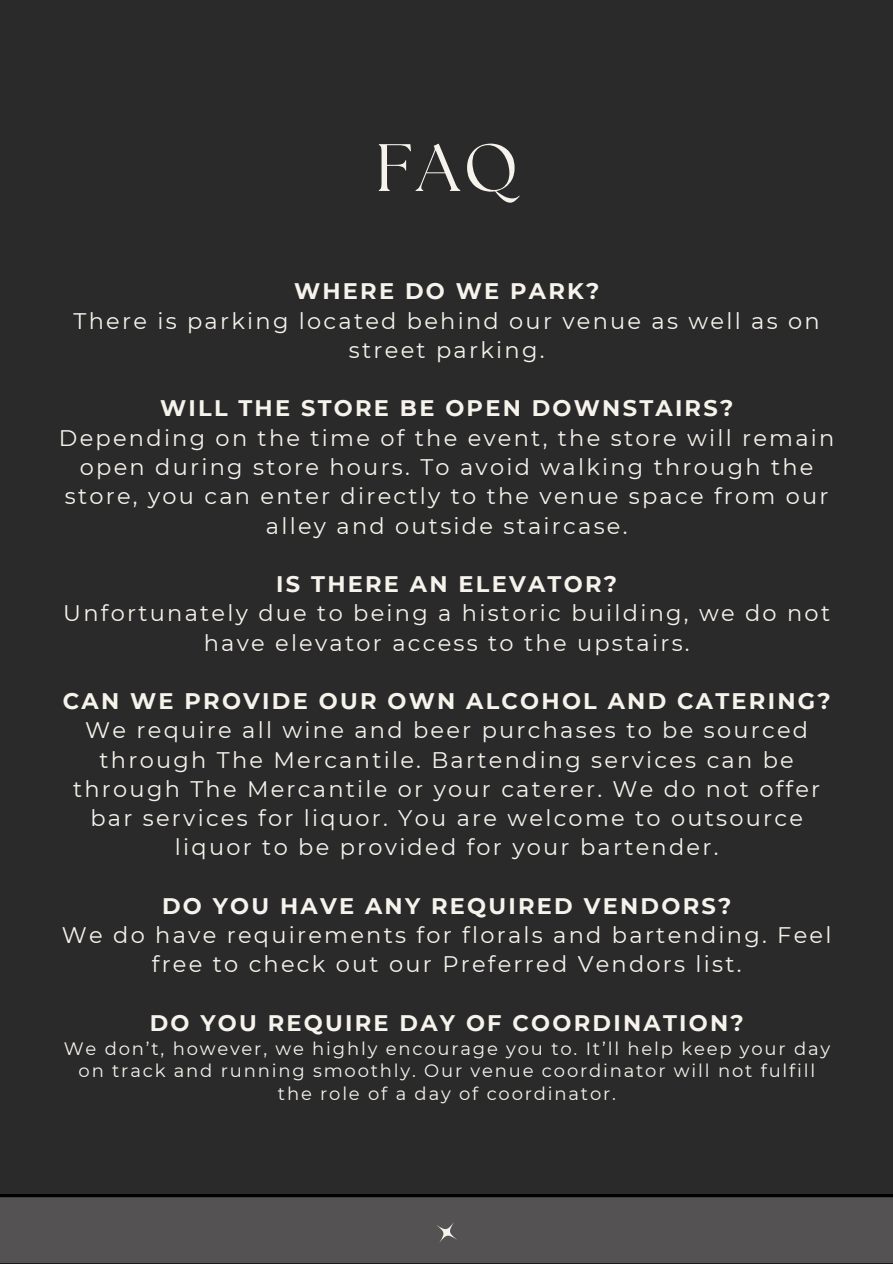
<style>
.page{position:relative;width:893px;height:1264px;background:#fff}
.page>*{position:absolute;margin:0;border:0;box-sizing:border-box;transform-origin:0 0}
.t1{font:66.9px "The Seasons";color:#f6f3ec}
.t2{font:22.5px/29.2px "Montserrat";letter-spacing:.1em;color:#f6f3ec;text-align:center}
.t3{font:700 22.5px "Montserrat";letter-spacing:.1em;color:#f6f3ec}
.t4{font:18px/22.5px "Montserrat";letter-spacing:.1em;color:#f6f3ec;text-align:center}
</style>
<div class="page">
<div style="left:0;top:0;width:892px;height:1263px;background:#2a2a2a"></div>
<div style="left:0;top:1194px;width:892px;height:69px;background:#545252"></div>
<svg style="left:428px;top:1214px;width:36px;height:36px"></svg>
<p class="t1" style="left:375px;top:137px;width:144px">FAQ</p>
<p class="t3" style="left:294px;top:277px;width:307px">WHERE DO WE PARK?</p>
<p class="t2" style="left:74px;top:306px;width:747px">There is parking located behind our venue as well as on street parking.</p>
<p class="t3" style="left:160px;top:394px;width:574px">WILL THE STORE BE OPEN DOWNSTAIRS?</p>
<p class="t2" style="left:59px;top:423px;width:777px">Depending on the time of the event, the store will remain open during store hours. To avoid walking through the store, you can enter directly to the venue space from our alley and outside staircase.</p>
<p class="t3" style="left:276px;top:570px;width:342px">IS THERE AN ELEVATOR?</p>
<p class="t2" style="left:63px;top:598px;width:768px">Unfortunately due to being a historic building, we do not have elevator access to the upstairs.</p>
<p class="t3" style="left:63px;top:687px;width:769px">CAN WE PROVIDE OUR OWN ALCOHOL AND CATERING?</p>
<p class="t2" style="left:73px;top:715px;width:748px">We require all wine and beer purchases to be sourced through The Mercantile. Bartending services can be through The Mercantile or your caterer. We do not offer bar services for liquor. You are welcome to outsource liquor to be provided for your bartender.</p>
<p class="t3" style="left:162px;top:892px;width:571px">DO YOU HAVE ANY REQUIRED VENDORS?</p>
<p class="t2" style="left:62px;top:920px;width:771px">We do have requirements for florals and bartending. Feel free to check out our Preferred Vendors list.</p>
<p class="t3" style="left:150px;top:1009px;width:595px">DO YOU REQUIRE DAY OF COORDINATION?</p>
<p class="t4" style="left:64px;top:1036px;width:768px">We don’t, however, we highly encourage you to. It’ll help keep your day on track and running smoothly. Our venue coordinator will not fulfill the role of a day of coordinator.</p>
</div>
